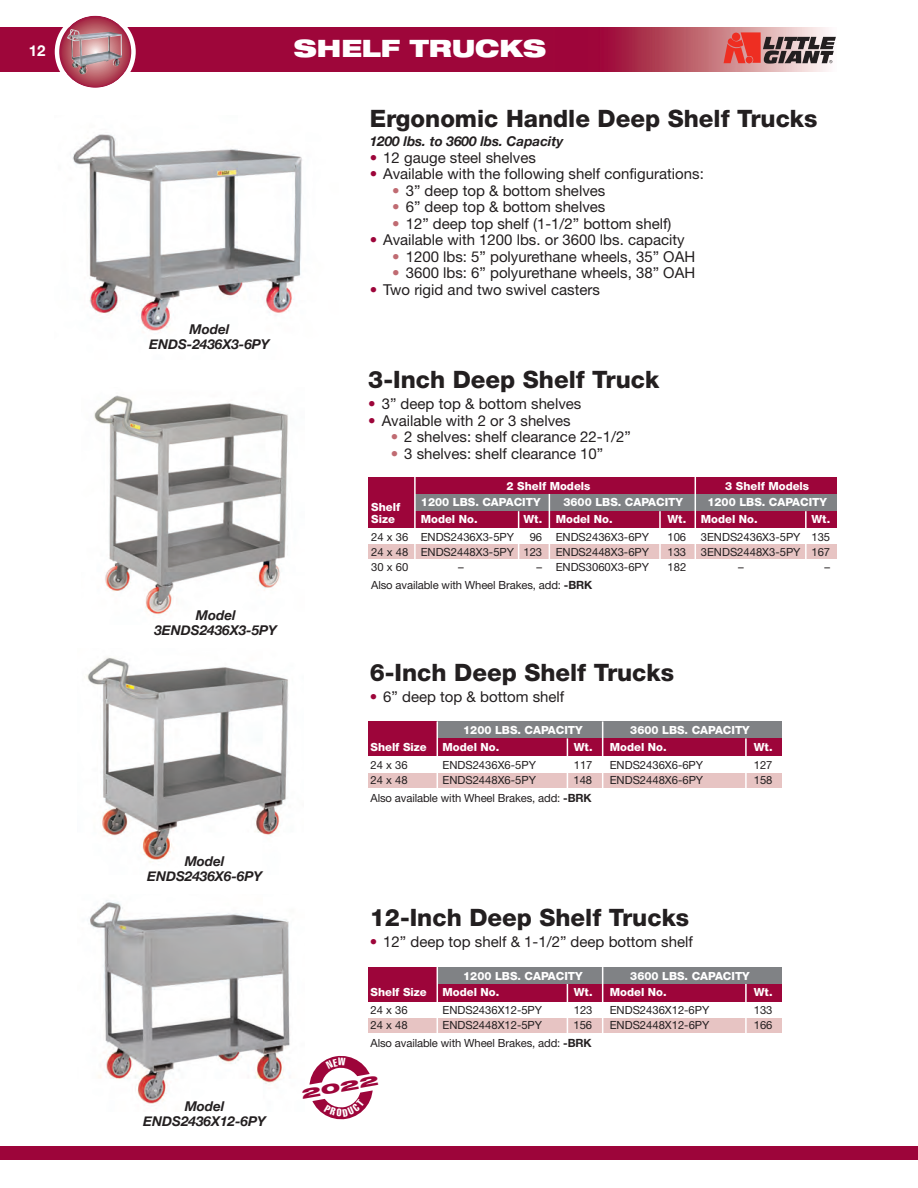
<style>
.page{position:relative;width:918px;height:1188px;background:#fff}
.page>*{position:absolute;margin:0;border:0;box-sizing:border-box;transform-origin:0 0}
.t1{font:800 24px "Helvetica Neue";color:#231f20}
.t2{font:900 expanded 24px "Helvetica Neue";color:#fff}
.t3{font:15px "Helvetica Neue";color:#231f20}
.t4{font:700 15px "Helvetica Neue";color:#fff}
.t5{font:italic 700 13.5px/15px "Helvetica Neue";color:#231f20;text-align:center}
.t6{font:900 expanded 13.5px "Helvetica Neue";color:#9d053a;scale:1.5 1}
.t7{font:11.25px "Helvetica Neue";color:#231f20}
.t8{font:800 11.25px "Helvetica Neue";color:#fff}
.s1{color:#9d053a}
.s2{color:#c06b72}
.s3{font-weight:700}
</style>
<div class="page">
<img style="left:72px;top:134px;width:230px;height:197px">
<div style="left:369px;top:477px;width:468px;height:51px;background:#9d053a"></div>
<div style="left:369px;top:544px;width:468px;height:15px;background:#e7c4c3"></div>
<div style="left:415px;top:494px;width:422px;height:17px;background:#808285"></div>
<hr style="left:414px;top:477px;width:2px;height:98px;background:#fff">
<hr style="left:549px;top:494px;width:1px;height:77px;background:#fff">
<hr style="left:695px;top:477px;width:1px;height:98px;background:#fff">
<hr style="left:518px;top:511px;width:1px;height:64px;background:#fff">
<hr style="left:659px;top:511px;width:2px;height:65px;background:#fff">
<hr style="left:805px;top:511px;width:2px;height:65px;background:#fff">
<div style="left:368px;top:721px;width:414px;height:35px;background:#9d053a"></div>
<div style="left:368px;top:773px;width:414px;height:15px;background:#e7c4c3"></div>
<div style="left:437px;top:721px;width:345px;height:17px;background:#808285"></div>
<hr style="left:437px;top:721px;width:1px;height:69px;background:#fff">
<hr style="left:602px;top:721px;width:1px;height:69px;background:#fff">
<hr style="left:567px;top:738px;width:1px;height:53px;background:#fff">
<hr style="left:745px;top:738px;width:2px;height:53px;background:#fff">
<img style="left:87px;top:657px;width:201px;height:206px">
<img style="left:94px;top:395px;width:194px;height:220px">
<div style="left:368px;top:967px;width:414px;height:35px;background:#9d053a"></div>
<div style="left:368px;top:1018px;width:414px;height:15px;background:#e7c4c3"></div>
<div style="left:437px;top:967px;width:345px;height:17px;background:#808285"></div>
<hr style="left:437px;top:967px;width:1px;height:68px;background:#fff">
<hr style="left:602px;top:967px;width:1px;height:68px;background:#fff">
<hr style="left:567px;top:984px;width:1px;height:52px;background:#fff">
<hr style="left:745px;top:984px;width:2px;height:52px;background:#fff">
<img style="left:89px;top:900px;width:201px;height:204px">
<img style="left:0;top:27px;width:828px;height:45px">
<svg style="left:724px;top:32px;width:112px;height:32px"></svg>
<svg style="left:55px;top:15px;width:81px;height:73px"></svg>
<img style="left:67px;top:29px;width:55px;height:46px">
<div style="left:0;top:1146px;width:918px;height:14px;background:#9d053a"></div>
<svg style="left:309px;top:1055px;width:64px;height:65px"></svg>
<p class="t4" style="left:29px;top:42px;width:18px">12</p>
<h1 class="t2" style="left:294px;top:40px;width:254px">SHELF TRUCKS</h1>
<p class="t5" style="left:149px;top:321px;width:122px">Model<br>ENDS-2436X3-6PY</p>
<p class="t5" style="left:154px;top:608px;width:124px">Model<br>3ENDS2436X3-5PY</p>
<p class="t5" style="left:147px;top:853px;width:117px">Model<br>ENDS2436X6-6PY</p>
<p class="t5" style="left:143px;top:1099px;width:124px">Model<br>ENDS2436X12-6PY</p>
<h1 class="t1" style="left:370px;top:109px;width:449px">Ergonomic Handle Deep Shelf Trucks</h1>
<p class="t5" style="left:370px;top:133px;width:195px">1200 lbs. to 3600 lbs. Capacity</p>
<p class="t3" style="left:370px;top:152px;width:168px"><span class="s1">•</span> 12 gauge steel shelves</p>
<p class="t3" style="left:370px;top:168px;width:336px"><span class="s1">•</span> Available with the following shelf configurations:</p>
<p class="t3" style="left:392px;top:185px;width:215px"><span class="s2">•</span> 3” deep top &amp; bottom shelves</p>
<p class="t3" style="left:392px;top:201px;width:215px"><span class="s2">•</span> 6” deep top &amp; bottom shelves</p>
<p class="t3" style="left:392px;top:218px;width:281px"><span class="s2">•</span> 12” deep top shelf (1-1/2” bottom shelf)</p>
<p class="t3" style="left:370px;top:234px;width:316px"><span class="s1">•</span> Available with 1200 lbs. or 3600 lbs. capacity</p>
<p class="t3" style="left:392px;top:251px;width:304px"><span class="s2">•</span> 1200 lbs: 5” polyurethane wheels, 35” OAH</p>
<p class="t3" style="left:392px;top:267px;width:304px"><span class="s2">•</span> 3600 lbs: 6” polyurethane wheels, 38” OAH</p>
<p class="t3" style="left:370px;top:284px;width:232px"><span class="s1">•</span> Two rigid and two swivel casters</p>
<h1 class="t1" style="left:368px;top:371px;width:293px">3-Inch Deep Shelf Truck</h1>
<p class="t3" style="left:368px;top:399px;width:215px"><span class="s1">•</span> 3” deep top &amp; bottom shelves</p>
<p class="t3" style="left:368px;top:415px;width:204px"><span class="s1">•</span> Available with 2 or 3 shelves</p>
<p class="t3" style="left:391px;top:432px;width:241px"><span class="s2">•</span> 2 shelves: shelf clearance 22-1/2”</p>
<p class="t3" style="left:391px;top:448px;width:214px"><span class="s2">•</span> 3 shelves: shelf clearance 10”</p>
<p class="t8" style="left:371px;top:503px;width:30px">Shelf</p>
<p class="t8" style="left:507px;top:482px;width:85px">2 Shelf Models</p>
<p class="t8" style="left:725px;top:482px;width:85px">3 Shelf Models</p>
<p class="t8" style="left:421px;top:498px;width:121px">1200 LBS. CAPACITY</p>
<p class="t8" style="left:563px;top:498px;width:121px">3600 LBS. CAPACITY</p>
<p class="t8" style="left:707px;top:498px;width:121px">1200 LBS. CAPACITY</p>
<p class="t8" style="left:371px;top:515px;width:25px">Size</p>
<p class="t8" style="left:421px;top:515px;width:58px">Model No.</p>
<p class="t8" style="left:523px;top:515px;width:91px">Wt. Model No.</p>
<p class="t8" style="left:667px;top:515px;width:92px">Wt. Model No.</p>
<p class="t8" style="left:811px;top:515px;width:20px">Wt.</p>
<p class="t7" style="left:371px;top:533px;width:144px">24 x 36 ENDS2436X3-5PY</p>
<p class="t7" style="left:530px;top:533px;width:121px">96 ENDS2436X3-6PY</p>
<p class="t7" style="left:668px;top:533px;width:20px">106</p>
<p class="t7" style="left:701px;top:533px;width:131px">3ENDS2436X3-5PY 135</p>
<p class="t7" style="left:371px;top:548px;width:279px">24 x 48 ENDS2448X3-5PY 123 ENDS2448X3-6PY</p>
<p class="t7" style="left:668px;top:548px;width:20px">133</p>
<p class="t7" style="left:701px;top:548px;width:131px">3ENDS2448X3-5PY 167</p>
<p class="t7" style="left:371px;top:563px;width:39px">30 x 60</p>
<p class="t7" style="left:458px;top:563px;width:7px">–</p>
<p class="t7" style="left:537px;top:563px;width:114px">– ENDS3060X3-6PY</p>
<p class="t7" style="left:668px;top:563px;width:20px">182</p>
<p class="t7" style="left:738px;top:563px;width:7px">–</p>
<p class="t7" style="left:825px;top:563px;width:7px">–</p>
<p class="t7" style="left:371px;top:581px;width:223px">Also available with Wheel Brakes, add: <span class="s3">-BRK</span></p>
<h1 class="t1" style="left:370px;top:663px;width:306px">6-Inch Deep Shelf Trucks</h1>
<p class="t3" style="left:370px;top:691px;width:196px"><span class="s1">•</span> 6” deep top &amp; bottom shelf</p>
<p class="t8" style="left:463px;top:726px;width:121px">1200 LBS. CAPACITY</p>
<p class="t8" style="left:630px;top:726px;width:121px">3600 LBS. CAPACITY</p>
<p class="t8" style="left:371px;top:743px;width:58px">Shelf Size</p>
<p class="t8" style="left:443px;top:743px;width:58px">Model No.</p>
<p class="t8" style="left:574px;top:743px;width:94px">Wt. Model No.</p>
<p class="t8" style="left:754px;top:743px;width:20px">Wt.</p>
<p class="t7" style="left:371px;top:761px;width:39px">24 x 36</p>
<p class="t7" style="left:443px;top:761px;width:95px">ENDS2436X6-5PY</p>
<p class="t7" style="left:574px;top:761px;width:20px">117</p>
<p class="t7" style="left:610px;top:761px;width:95px">ENDS2436X6-6PY</p>
<p class="t7" style="left:754px;top:761px;width:20px">127</p>
<p class="t7" style="left:371px;top:776px;width:39px">24 x 48</p>
<p class="t7" style="left:443px;top:776px;width:95px">ENDS2448X6-5PY</p>
<p class="t7" style="left:573px;top:776px;width:20px">148</p>
<p class="t7" style="left:610px;top:776px;width:95px">ENDS2448X6-6PY</p>
<p class="t7" style="left:754px;top:776px;width:20px">158</p>
<p class="t7" style="left:371px;top:794px;width:223px">Also available with Wheel Brakes, add: <span class="s3">-BRK</span></p>
<h1 class="t1" style="left:370px;top:909px;width:321px">12-Inch Deep Shelf Trucks</h1>
<p class="t3" style="left:370px;top:937px;width:325px"><span class="s1">•</span> 12” deep top shelf &amp; 1-1/2” deep bottom shelf</p>
<p class="t8" style="left:463px;top:972px;width:121px">1200 LBS. CAPACITY</p>
<p class="t8" style="left:630px;top:972px;width:121px">3600 LBS. CAPACITY</p>
<p class="t8" style="left:371px;top:988px;width:58px">Shelf Size</p>
<p class="t8" style="left:443px;top:988px;width:58px">Model No.</p>
<p class="t8" style="left:574px;top:988px;width:94px">Wt. Model No.</p>
<p class="t8" style="left:754px;top:988px;width:20px">Wt.</p>
<p class="t7" style="left:371px;top:1006px;width:39px">24 x 36</p>
<p class="t7" style="left:443px;top:1006px;width:101px">ENDS2436X12-5PY</p>
<p class="t7" style="left:574px;top:1006px;width:20px">123</p>
<p class="t7" style="left:610px;top:1006px;width:101px">ENDS2436X12-6PY</p>
<p class="t7" style="left:754px;top:1006px;width:20px">133</p>
<p class="t7" style="left:371px;top:1021px;width:39px">24 x 48</p>
<p class="t7" style="left:443px;top:1021px;width:101px">ENDS2448X12-5PY</p>
<p class="t7" style="left:573px;top:1021px;width:20px">156</p>
<p class="t7" style="left:610px;top:1021px;width:101px">ENDS2448X12-6PY</p>
<p class="t7" style="left:754px;top:1021px;width:20px">166</p>
<p class="t7" style="left:371px;top:1039px;width:223px">Also available with Wheel Brakes, add: <span class="s3">-BRK</span></p>
<p class="t6" style="left:301px;top:1089px;width:54px;rotate:-10deg">2022</p>
</div>
